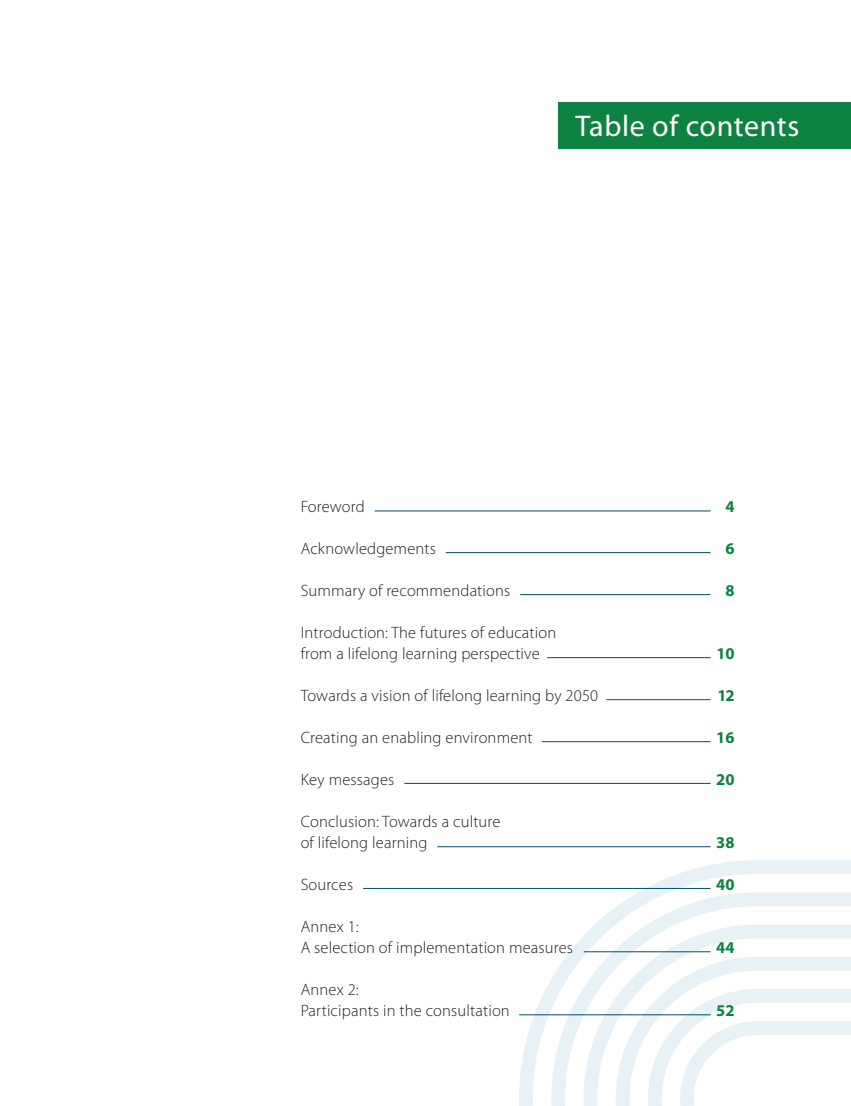
<style>
.page{position:relative;width:851px;height:1106px;background:#fff}
.page>*{position:absolute;margin:0;border:0;box-sizing:border-box;transform-origin:0 0}
.t1{font:30px "Myriad Pro";letter-spacing:.02em;color:#fff}
.t2{font:300 16.5px/21px "Myriad Pro";letter-spacing:.01em;color:#231f20}
.t3{font:700 16.5px "Myriad Pro";letter-spacing:.01em;color:#0e8240}
</style>
<div class="page">
<svg style="left:519px;top:860px;width:331px;height:246px"></svg>
<svg style="left:551px;top:892px;width:299px;height:214px"></svg>
<svg style="left:583px;top:924px;width:267px;height:182px"></svg>
<svg style="left:615px;top:956px;width:235px;height:150px"></svg>
<div style="left:558px;top:102px;width:292px;height:47px;background:#0e8240"></div>
<hr style="left:374px;top:510px;width:336px;height:1px;background:#004b6c">
<hr style="left:445px;top:552px;width:265px;height:1px;background:#004b6c">
<hr style="left:547px;top:657px;width:163px;height:1px;background:#004b6c">
<hr style="left:520px;top:594px;width:190px;height:1px;background:#004b6c">
<hr style="left:606px;top:699px;width:104px;height:1px;background:#004b6c">
<hr style="left:541px;top:741px;width:169px;height:1px;background:#004b6c">
<hr style="left:404px;top:783px;width:306px;height:1px;background:#004b6c">
<hr style="left:437px;top:846px;width:273px;height:1px;background:#004b6c">
<hr style="left:363px;top:888px;width:347px;height:1px;background:#004b6c">
<hr style="left:583px;top:951px;width:127px;height:1px;background:#004b6c">
<hr style="left:519px;top:1014px;width:191px;height:1px;background:#004b6c">
<h1 class="t1" style="left:575px;top:107px;width:225px">Table of contents</h1>
<p class="t2" style="left:300px;top:496px;width:65px">Foreword</p>
<p class="t3" style="left:725px;top:495px;width:11px">4</p>
<p class="t2" style="left:300px;top:538px;width:137px">Acknowledgements</p>
<p class="t3" style="left:725px;top:537px;width:11px">6</p>
<p class="t2" style="left:300px;top:580px;width:211px">Summary of recommendations</p>
<p class="t3" style="left:725px;top:579px;width:11px">8</p>
<p class="t2" style="left:300px;top:622px;width:257px">Introduction: The futures of education from a lifelong learning perspective</p>
<p class="t3" style="left:716px;top:642px;width:20px">10</p>
<p class="t2" style="left:300px;top:685px;width:299px">Towards a vision of lifelong learning by 2050</p>
<p class="t3" style="left:717px;top:684px;width:18px">12</p>
<p class="t2" style="left:300px;top:727px;width:233px">Creating an enabling environment</p>
<p class="t3" style="left:715px;top:726px;width:20px">16</p>
<p class="t2" style="left:300px;top:769px;width:95px">Key messages</p>
<p class="t3" style="left:715px;top:768px;width:20px">20</p>
<p class="t2" style="left:300px;top:811px;width:201px">Conclusion: Towards a culture of lifelong learning</p>
<p class="t3" style="left:715px;top:831px;width:20px">38</p>
<p class="t2" style="left:300px;top:874px;width:54px">Sources</p>
<p class="t3" style="left:715px;top:873px;width:20px">40</p>
<p class="t2" style="left:300px;top:916px;width:274px">Annex 1:<br>A selection of implementation measures</p>
<p class="t3" style="left:715px;top:936px;width:20px">44</p>
<p class="t2" style="left:300px;top:979px;width:210px">Annex 2:<br>Participants in the consultation</p>
<p class="t3" style="left:715px;top:999px;width:20px">52</p>
</div>
